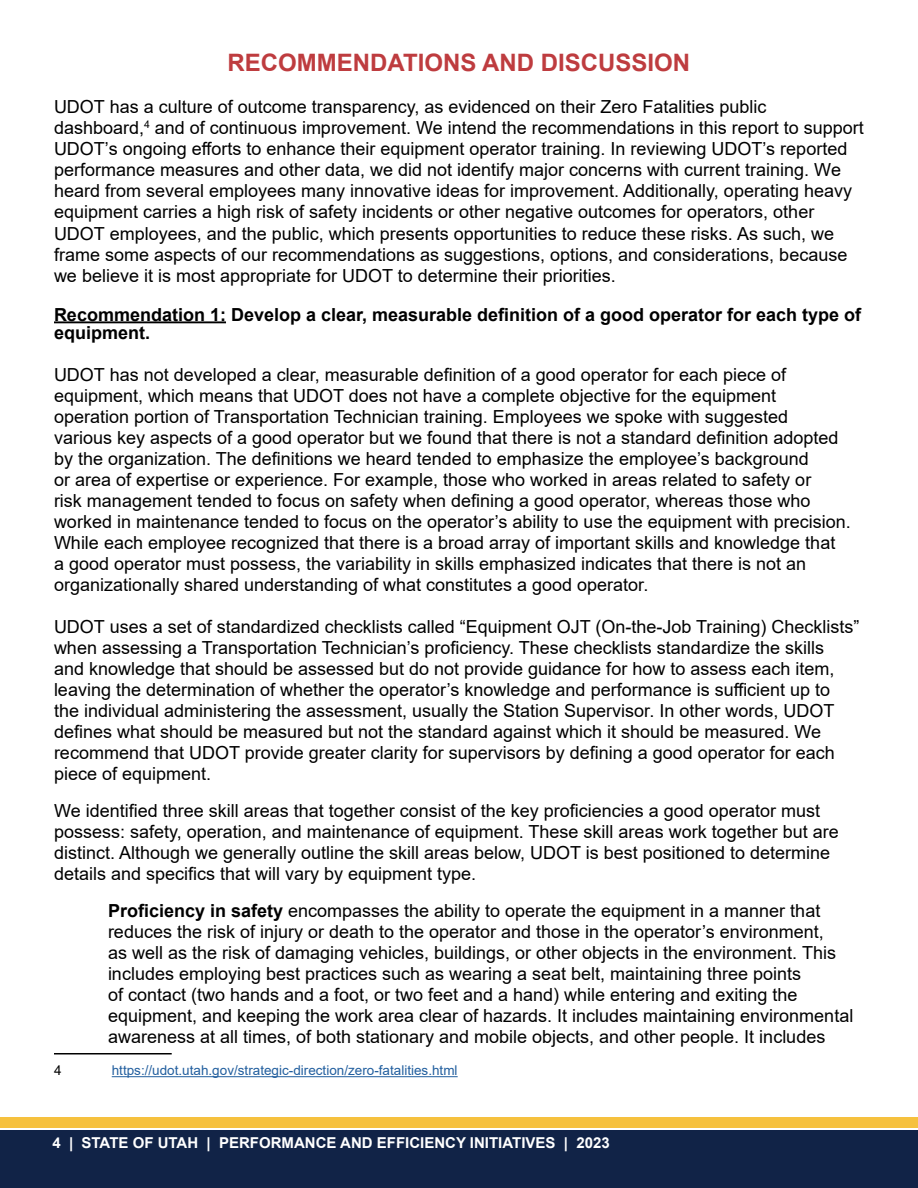
<style>
.page{position:relative;width:918px;height:1188px;background:#fff}
.page>*{position:absolute;margin:0;border:0;box-sizing:border-box;transform-origin:0 0}
.t1{font:700 24px "Arial";color:#be3c3f}
.t2{font:18px/21px "Arial";color:#000}
.t3{font:700 18px/18px "Arial";color:#000}
.t4{font:700 15px "Arial";color:#fff}
.t5{font:13.5px "Arial";color:#215e9e}
.t6{font:13.5px "Arial";color:#000}
.s1{font-weight:700}
</style>
<div class="page">
<div style="left:0;top:1117px;width:918px;height:54px;background:#f6c13e"></div>
<div style="left:0;top:1128px;width:918px;height:54px;background:linear-gradient(to right,#112347,#112347)"></div>
<div style="left:0;top:1131px;width:918px;height:57px;background:#112347"></div>
<hr style="left:54px;top:321px;width:172px;height:2px;background:#000">
<hr style="left:112px;top:1076px;width:346px;height:1px;background:#215e9e">
<hr style="left:54px;top:1053px;width:118px;height:1px;background:#000">
<h1 class="t1" style="left:228px;top:46px;width:464px">RECOMMENDATIONS AND DISCUSSION</h1>
<p class="t2" style="left:54px;top:97px;width:811px">UDOT has a culture of outcome transparency, as evidenced on their Zero Fatalities public dashboard,<sup>4</sup> and of continuous improvement. We intend the recommendations in this report to support UDOT’s ongoing efforts to enhance their equipment operator training. In reviewing UDOT’s reported performance measures and other data, we did not identify major concerns with current training. We heard from several employees many innovative ideas for improvement. Additionally, operating heavy equipment carries a high risk of safety incidents or other negative outcomes for operators, other UDOT employees, and the public, which presents opportunities to reduce these risks. As such, we frame some aspects of our recommendations as suggestions, options, and considerations, because we believe it is most appropriate for UDOT to determine their priorities.</p>
<p class="t3" style="left:54px;top:305px;width:809px">Recommendation 1: Develop a clear, measurable definition of a good operator for each type of equipment.</p>
<p class="t2" style="left:54px;top:364px;width:798px">UDOT has not developed a clear, measurable definition of a good operator for each piece of equipment, which means that UDOT does not have a complete objective for the equipment operation portion of Transportation Technician training. Employees we spoke with suggested<br>various key aspects of a good operator but we found that there is not a standard definition adopted by the organization. The definitions we heard tended to emphasize the employee’s background<br>or area of expertise or experience. For example, those who worked in areas related to safety or<br>risk management tended to focus on safety when defining a good operator, whereas those who worked in maintenance tended to focus on the operator’s ability to use the equipment with precision.<br>While each employee recognized that there is a broad array of important skills and knowledge that<br>a good operator must possess, the variability in skills emphasized indicates that there is not an organizationally shared understanding of what constitutes a good operator.</p>
<p class="t2" style="left:54px;top:616px;width:807px">UDOT uses a set of standardized checklists called “Equipment OJT (On-the-Job Training) Checklists” when assessing a Transportation Technician’s proficiency. These checklists standardize the skills<br>and knowledge that should be assessed but do not provide guidance for how to assess each item, leaving the determination of whether the operator’s knowledge and performance is sufficient up to the individual administering the assessment, usually the Station Supervisor. In other words, UDOT defines what should be measured but not the standard against which it should be measured. We recommend that UDOT provide greater clarity for supervisors by defining a good operator for each piece of equipment.</p>
<p class="t2" style="left:54px;top:800px;width:786px">We identified three skill areas that together consist of the key proficiencies a good operator must possess: safety, operation, and maintenance of equipment. These skill areas work together but are distinct. Although we generally outline the skill areas below, UDOT is best positioned to determine details and specifics that will vary by equipment type.</p>
<p class="t2" style="left:108px;top:900px;width:747px"><span class="s1">Proficiency in safety</span> encompasses the ability to operate the equipment in a manner that reduces the risk of injury or death to the operator and those in the operator’s environment,<br>as well as the risk of damaging vehicles, buildings, or other objects in the environment. This includes employing best practices such as wearing a seat belt, maintaining three points<br>of contact (two hands and a foot, or two feet and a hand) while entering and exiting the equipment, and keeping the work area clear of hazards. It includes maintaining environmental awareness at all times, of both stationary and mobile objects, and other people. It includes</p>
<p class="t6" style="left:54px;top:1061px;width:9px">4</p>
<p class="t5" style="left:112px;top:1061px;width:347px">https://udot.utah.gov/strategic-direction/zero-fatalities.html</p>
<p class="t4" style="left:52px;top:1132px;width:559px">4 | STATE OF UTAH | PERFORMANCE AND EFFICIENCY INITIATIVES | 2023</p>
</div>
